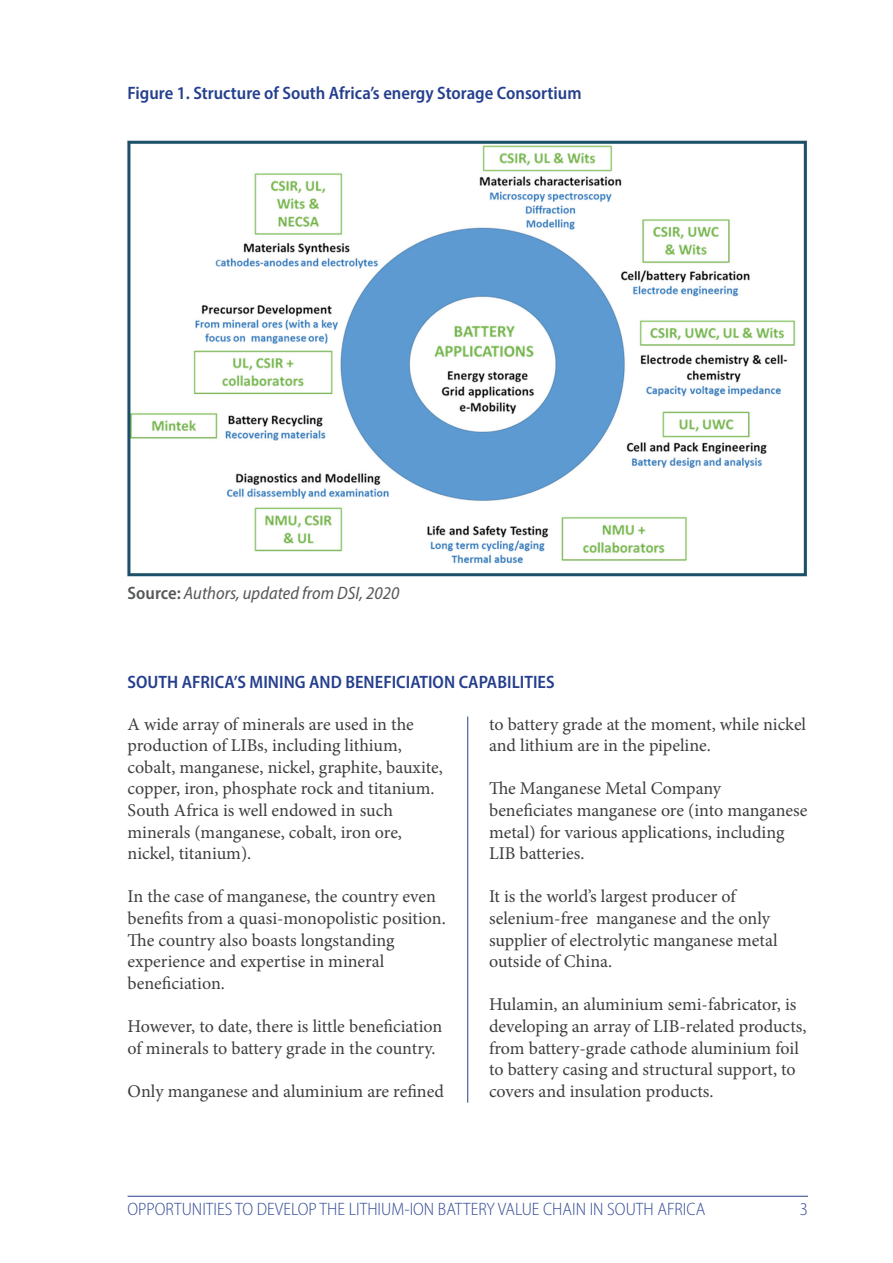
<style>
.page{position:relative;width:893px;height:1263px;background:#fff}
.page>*{position:absolute;margin:0;border:0;box-sizing:border-box;transform-origin:0 0}
.t1{font:18px/21.6px "Minion Pro";color:#3e3e3f}
.t2{font:18px "Myriad Variable Concept";color:#253f8e}
.t3{font:18px "Myriad Variable Concept";color:#354d96}
.t4{font:italic 18px "Myriad Variable Concept";color:#57585a}
.s1{font-style:normal}
</style>
<div class="page">
<img style="left:127px;top:140px;width:680px;height:437px">
<hr style="left:128px;top:1196px;width:680px;height:1px;background:#253f8e">
<hr style="left:467px;top:716px;width:1px;height:387px;background:#253f8e">
<p class="t2" style="left:128px;top:82px;width:455px">Figure 1. Structure of South Africa’s energy Storage Consortium</p>
<p class="t4" style="left:128px;top:583px;width:273px"><span class="s1">Source:</span> Authors, updated from DSI, 2020</p>
<p class="t2" style="left:128px;top:671px;width:429px">SOUTH AFRICA’S MINING AND BENEFICIATION CAPABILITIES</p>
<p class="t1" style="left:128px;top:713px;width:317px">A wide array of minerals are used in the production of LIBs, including lithium, cobalt, manganese, nickel, graphite, bauxite, copper, iron, phosphate rock and titanium.<br>South Africa is well endowed in such minerals (manganese, cobalt, iron ore, nickel, titanium).</p>
<p class="t1" style="left:128px;top:886px;width:320px">In the case of manganese, the country even benefits from a quasi-monopolistic position.<br>The country also boasts longstanding experience and expertise in mineral beneficiation.</p>
<p class="t1" style="left:128px;top:1015px;width:316px">However, to date, there is little beneficiation of minerals to battery grade in the country.</p>
<p class="t1" style="left:128px;top:1080px;width:318px">Only manganese and aluminium are refined</p>
<p class="t1" style="left:489px;top:713px;width:319px">to battery grade at the moment, while nickel and lithium are in the pipeline.</p>
<p class="t1" style="left:489px;top:778px;width:320px">The Manganese Metal Company beneficiates manganese ore (into manganese metal) for various applications, including LIB batteries.</p>
<p class="t1" style="left:489px;top:886px;width:290px">It is the world’s largest producer of selenium-free manganese and the only supplier of electrolytic manganese metal outside of China.</p>
<p class="t1" style="left:489px;top:994px;width:319px">Hulamin, an aluminium semi-fabricator, is developing an array of LIB-related products, from battery-grade cathode aluminium foil to battery casing and structural support, to covers and insulation products.</p>
<p class="t3" style="left:128px;top:1198px;width:579px">OPPORTUNITIES TO DEVELOP THE LITHIUM-ION BATTERY VALUE CHAIN IN SOUTH AFRICA</p>
<p class="t3" style="left:800px;top:1198px;width:10px">3</p>
</div>
